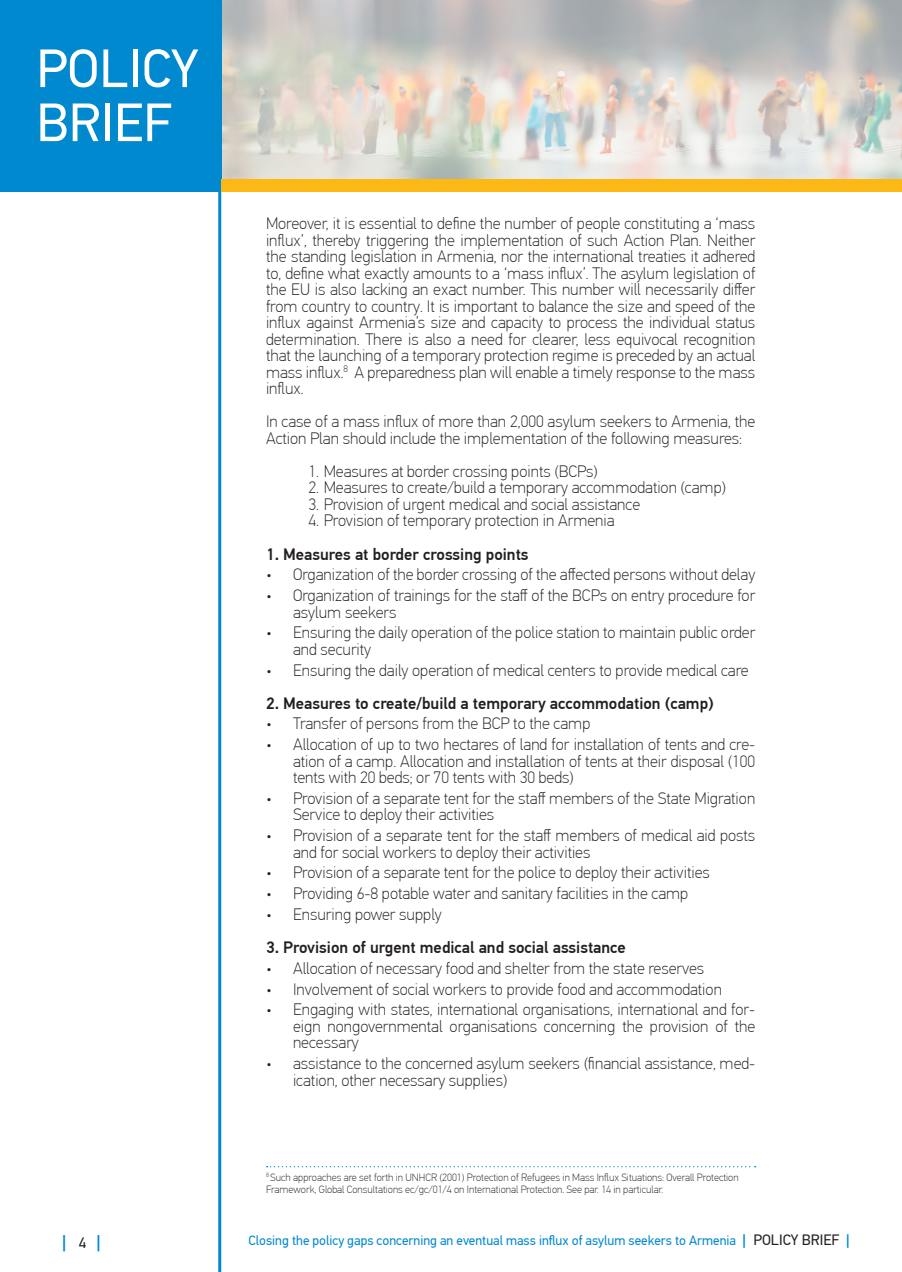
<style>
.page{position:relative;width:902px;height:1272px;background:#fff}
.page>*{position:absolute;margin:0;border:0;box-sizing:border-box;transform-origin:0 0}
.t1{font:54px/54px "PF Din Text Pro";color:#fff}
.t2{font:500 18px "PF Din Text Pro";color:#0089cf}
.Text_1{font:100 16.5px/16.5px "PF Din Text Pro";color:#231f20}
.Text_1-2{font:500 16.5px "PF Din Text Pro";color:#231f20}
.t3{font:13.5px "PF Din Text Pro";color:#0089cf}
.footnote{font:100 10.5px/12px "PF Din Text Pro";color:#231f20}
.s1{font-weight:400;font-size:15px;color:#231f20}
.s2{font-weight:500;font-size:15px}
.s3{font-size:15px;color:#231f20}
</style>
<div class="page">
<svg style="left:221px;top:0;width:680px;height:179px;background:#cfcec9"></svg>
<div style="left:0;top:0;width:221px;height:191px;background:#0089cf"></div>
<hr style="left:218px;top:179px;width:3px;height:1092px;background:#0089cf">
<div style="left:221px;top:179px;width:680px;height:12px;background:#fcb814"></div>
<svg style="left:266px;top:1166px;width:489px;height:1px"></svg>
<h1 class="t1" style="left:36px;top:42px;width:164px">POLICY<br>BRIEF</h1>
<p class="Text_1" style="left:266px;top:216px;width:491px;text-align:justify">Moreover, it is essential to define the number of people constituting a ‘mass influx’, thereby triggering the implementation of such Action Plan. Neither the standing legislation in Armenia, nor the international treaties it adhered to, define what exactly amounts to a ‘mass influx’. The asylum legislation of the EU is also lacking an exact number. This number will necessarily differ from country to country. It is important to balance the size and speed of the influx against Armenia’s size and capacity to process the individual status determination. There is also a need for clearer, less equivocal recognition that the launching of a temporary protection regime is preceded by an actual mass influx.<sup>8</sup> A preparedness plan will enable a timely response to the mass influx.</p>
<p class="Text_1" style="left:266px;top:414px;width:490px">In case of a mass influx of more than 2,000 asylum seekers to Armenia, the<br>Action Plan should include the implementation of the following measures:</p>
<p class="Text_1" style="left:308px;top:463px;width:291px">1. Measures at border crossing points (BCPs)</p>
<p class="Text_1" style="left:308px;top:480px;width:419px">2. Measures to create/build a temporary accommodation (camp)</p>
<p class="Text_1" style="left:308px;top:496px;width:333px">3. Provision of urgent medical and social assistance</p>
<p class="Text_1" style="left:308px;top:513px;width:307px">4. Provision of temporary protection in Armenia</p>
<p class="Text_1-2" style="left:266px;top:544px;width:264px">1. Measures at border crossing points</p>
<p class="Text_1" style="left:266px;top:566px;width:490px">• Organization of the border crossing of the affected persons without delay</p>
<p class="Text_1" style="left:293px;top:587px;width:463px;text-indent:-27px">• Organization of trainings for the staff of the BCPs on entry procedure for asylum seekers</p>
<p class="Text_1" style="left:293px;top:624px;width:463px;text-indent:-27px">• Ensuring the daily operation of the police station to maintain public order and security</p>
<p class="Text_1" style="left:266px;top:662px;width:484px">• Ensuring the daily operation of medical centers to provide medical care</p>
<p class="Text_1-2" style="left:266px;top:693px;width:449px">2. Measures to create/build a temporary accommodation (camp)</p>
<p class="Text_1" style="left:266px;top:715px;width:326px">• Transfer of persons from the BCP to the camp</p>
<p class="Text_1" style="left:293px;top:736px;width:463px;text-align:justify;text-indent:-27px">• Allocation of up to two hectares of land for installation of tents and cre&shy;ation of a camp. Allocation and installation of tents at their disposal (100 tents with 20 beds; or 70 tents with 30 beds)</p>
<p class="Text_1" style="left:293px;top:790px;width:463px;text-indent:-27px">• Provision of a separate tent for the staff members of the State Migration<br>Service to deploy their activities</p>
<p class="Text_1" style="left:293px;top:827px;width:463px;text-indent:-27px">• Provision of a separate tent for the staff members of medical aid posts and for social workers to deploy their activities</p>
<p class="Text_1" style="left:266px;top:864px;width:445px">• Provision of a separate tent for the police to deploy their activities</p>
<p class="Text_1" style="left:266px;top:885px;width:424px">• Providing 6-8 potable water and sanitary facilities in the camp</p>
<p class="Text_1" style="left:266px;top:906px;width:177px">• Ensuring power supply</p>
<p class="Text_1-2" style="left:266px;top:937px;width:361px">3. Provision of urgent medical and social assistance</p>
<p class="Text_1" style="left:266px;top:960px;width:439px">• Allocation of necessary food and shelter from the state reserves</p>
<p class="Text_1" style="left:266px;top:980px;width:457px">• Involvement of social workers to provide food and accommodation</p>
<p class="Text_1" style="left:293px;top:1001px;width:463px;text-align:justify;text-indent:-27px">• Engaging with states, international organisations, international and for&shy;eign nongovernmental organisations concerning the provision of the necessary</p>
<p class="Text_1" style="left:293px;top:1055px;width:463px;text-indent:-27px">• assistance to the concerned asylum seekers (financial assistance, med&shy;ication, other necessary supplies)</p>
<p class="footnote" style="left:266px;top:1171px;width:474px"><sup>8</sup> Such approaches are set forth in UNHCR (2001) Protection of Refugees in Mass Influx Situations: Overall Protection<br>Framework, Global Consultations ec/gc/01/4 on International Protection. See par. 14 in particular.</p>
<p class="t2" style="left:62px;top:1230px;width:40px">| <span class="s1">4</span> |</p>
<p class="t3" style="left:248px;top:1232px;width:602px">Closing the policy gaps concerning an eventual mass influx of asylum seekers to Armenia <span class="s2">|</span> <span class="s3">POLICY BRIEF</span> <span class="s2">|</span></p>
</div>
